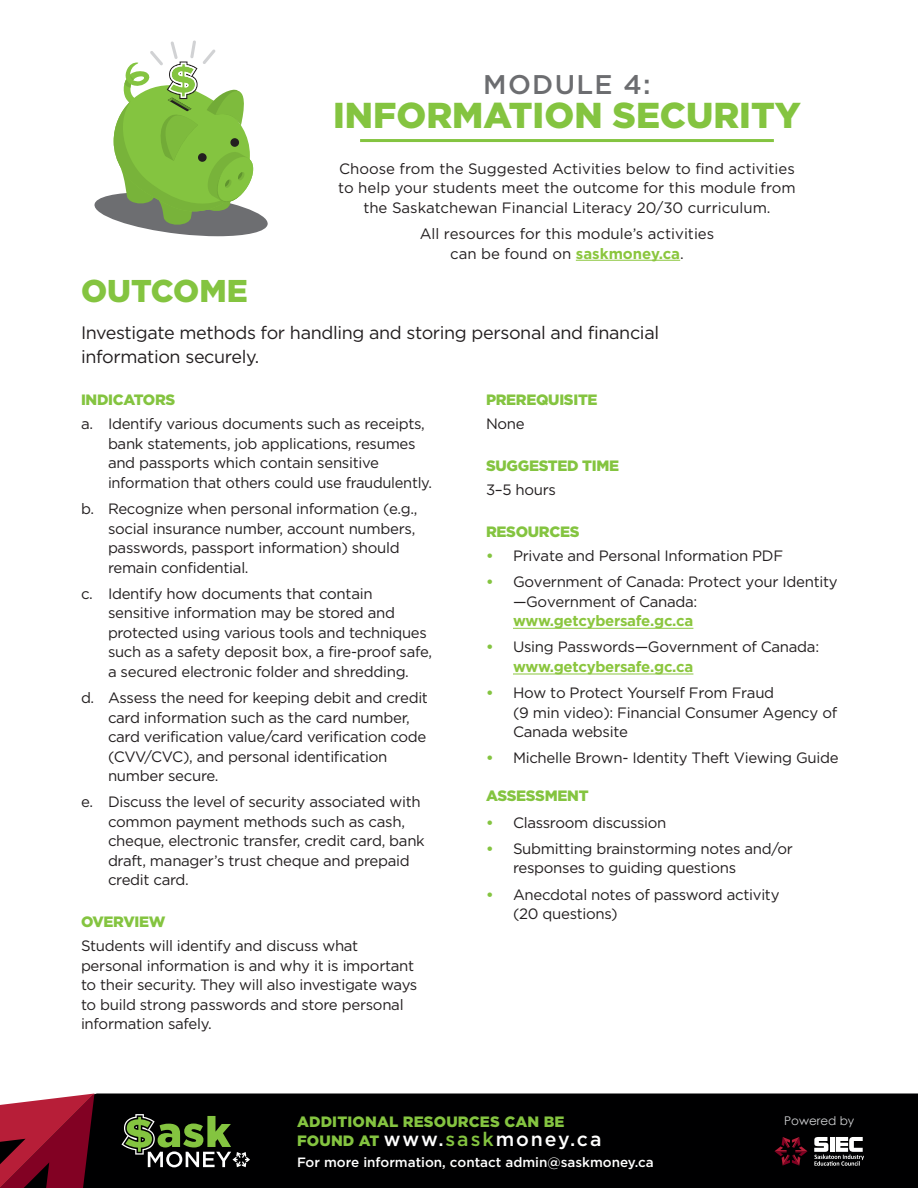
<style>
.page{position:relative;width:918px;height:1188px;background:#fff}
.page>*{position:absolute;margin:0;border:0;box-sizing:border-box;transform-origin:0 0}
.t1{font:900 36px "Gotham";color:#84c440}
.t2{font:900 31.5px "Gotham";color:#84c440}
.t3{font:500 27px "Gotham";letter-spacing:.05em;color:#6c6d70}
.t4{font:500 19.5px "Gotham";letter-spacing:.1em;color:#fff}
.t5{font:18px/24px "Gotham";letter-spacing:-.02em;color:#231f20}
.t6{font:15px/19.5px "Gotham";letter-spacing:-.02em;color:#231f20}
.t7{font:15px/19.5px "Gotham";color:#231f20;text-align:center}
.t8{font:900 15px "Gotham";letter-spacing:-.02em;color:#84c440}
.t9{font:900 15px "Gotham";letter-spacing:.01em;color:#84c440}
.t10{font:700 15px "Gotham";letter-spacing:-.02em;color:#8bc63e}
.t11{font:500 13.5px "Gotham";color:#fff}
.t12{font:12px "Century Gothic";color:#d1d2d4}
.s1{font-weight:700;color:#8bc63e}
.s2{font-weight:700;color:#84c440}
.s3{font-weight:900;font-size:15px;color:#84c440}
.s4{color:#84c440}
</style>
<div class="page">
<div style="left:94px;top:1094px;width:824px;height:94px;background:#000001"></div>
<svg style="left:0;top:1094px;width:94px;height:94px;background:#8f1b34"></svg>
<svg style="left:814px;top:1137px;width:50px;height:29px"></svg>
<svg style="left:774px;top:1137px;width:33px;height:29px"></svg>
<svg style="left:94px;top:40px;width:174px;height:196px"></svg>
<svg style="left:122px;top:1114px;width:128px;height:53px;background:#3e4e2e"></svg>
<hr style="left:513px;top:674px;width:180px;height:1px;background:#8bc63e">
<hr style="left:513px;top:628px;width:180px;height:1px;background:#8bc63e">
<hr style="left:360px;top:139px;width:414px;height:3px;background:#84c440">
<hr style="left:576px;top:260px;width:104px;height:1px;background:#8bc63e">
<h3 class="t3" style="left:483px;top:67px;width:169px">MODULE 4:</h3>
<h1 class="t1" style="left:333px;top:91px;width:469px">INFORMATION SECURITY</h1>
<p class="t7" style="left:338px;top:159px;width:459px">Choose from the Suggested Activities below to find activities to help your students meet the outcome for this module from the Saskatchewan Financial Literacy 20/30 curriculum.</p>
<p class="t7" style="left:420px;top:224px;width:296px">All resources for this module’s activities can be found on <span class="s1">saskmoney.ca</span>.</p>
<h2 class="t2" style="left:81px;top:269px;width:168px">OUTCOME</h2>
<p class="t5" style="left:81px;top:321px;width:580px">Investigate methods for handling and storing personal and financial information securely.</p>
<p class="t8" style="left:81px;top:390px;width:96px">INDICATORS</p>
<p class="t6" style="left:108px;top:414px;width:326px;text-indent:-27px">a. Identify various documents such as receipts, bank statements, job applications, resumes and passports which contain sensitive information that others could use fraudulently.</p>
<p class="t6" style="left:108px;top:499px;width:311px;text-indent:-27px">b. Recognize when personal information (e.g., social insurance number, account numbers, passwords, passport information) should remain confidential.</p>
<p class="t6" style="left:108px;top:583px;width:326px;text-indent:-27px">c. Identify how documents that contain sensitive information may be stored and protected using various tools and techniques such as a safety deposit box, a fire-proof safe, a secured electronic folder and shredding.</p>
<p class="t6" style="left:108px;top:688px;width:322px;text-indent:-27px">d. Assess the need for keeping debit and credit card information such as the card number, card verification value/card verification code (CVV/CVC), and personal identification number secure.</p>
<p class="t6" style="left:108px;top:792px;width:318px;text-indent:-27px">e. Discuss the level of security associated with common payment methods such as cash, cheque, electronic transfer, credit card, bank draft, manager’s trust cheque and prepaid credit card.</p>
<p class="t8" style="left:81px;top:912px;width:86px">OVERVIEW</p>
<p class="t6" style="left:81px;top:936px;width:338px">Students will identify and discuss what personal information is and why it is important to their security. They will also investigate ways to build strong passwords and store personal information safely.</p>
<p class="t8" style="left:486px;top:390px;width:113px">PREREQUISITE</p>
<p class="t6" style="left:486px;top:414px;width:40px">None</p>
<p class="t8" style="left:486px;top:456px;width:135px">SUGGESTED TIME</p>
<p class="t6" style="left:486px;top:480px;width:72px">3–5 hours</p>
<p class="t8" style="left:486px;top:521px;width:95px">RESOURCES</p>
<p class="t6" style="left:486px;top:546px;width:299px"><span class="s2">•</span> Private and Personal Information PDF</p>
<p class="t6" style="left:513px;top:572px;width:326px;text-indent:-27px"><span class="s2">•</span> Government of Canada: Protect your Identity —Government of Canada:</p>
<p class="t10" style="left:513px;top:611px;width:182px">www.getcybersafe.gc.ca</p>
<p class="t6" style="left:513px;top:637px;width:308px;text-indent:-27px"><span class="s2">•</span> Using Passwords—Government of Canada: <span class="s1">www.getcybersafe.gc.ca</span></p>
<p class="t6" style="left:513px;top:683px;width:326px;text-indent:-27px"><span class="s2">•</span> How to Protect Yourself From Fraud<br>(9 min video): Financial Consumer Agency of<br>Canada website</p>
<p class="t6" style="left:486px;top:747px;width:354px"><span class="s2">•</span> Michelle Brown- Identity Theft Viewing Guide</p>
<p class="t8" style="left:486px;top:785px;width:104px">ASSESSMENT</p>
<p class="t6" style="left:486px;top:812px;width:182px"><span class="s2">•</span> Classroom discussion</p>
<p class="t6" style="left:513px;top:838px;width:282px;text-indent:-27px"><span class="s2">•</span> Submitting brainstorming notes and/or responses to guiding questions</p>
<p class="t6" style="left:513px;top:884px;width:268px;text-indent:-27px"><span class="s2">•</span> Anecdotal notes of password activity (20 questions)</p>
<p class="t9" style="left:297px;top:1111px;width:269px">ADDITIONAL RESOURCES CAN BE</p>
<p class="t12" style="left:784px;top:1112px;width:72px">Powered by</p>
<h3 class="t4" style="left:297px;top:1127px;width:306px"><span class="s3">FOUND AT</span> www.<span class="s4">sask</span>money.ca</h3>
<p class="t11" style="left:297px;top:1153px;width:358px">For more information, contact admin@saskmoney.ca</p>
</div>
